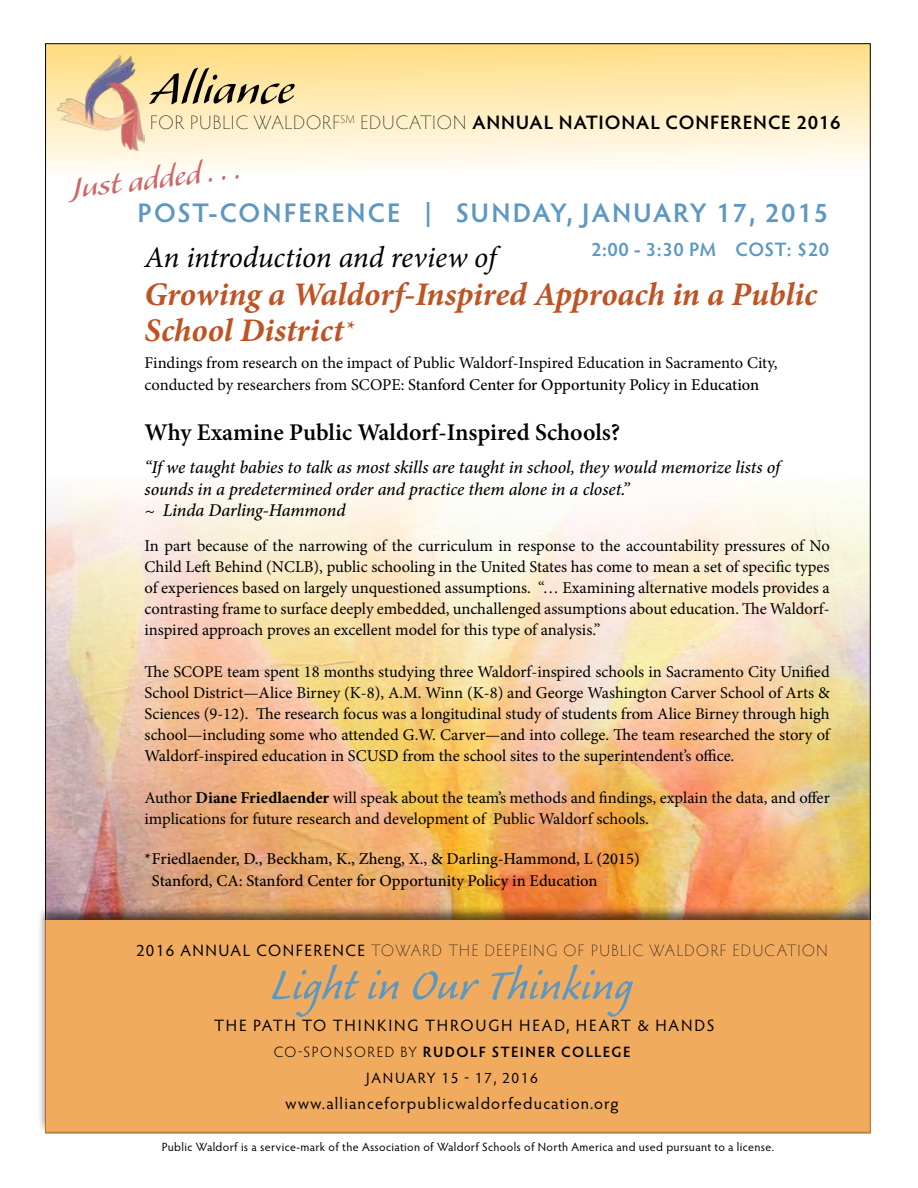
<style>
.page{position:relative;width:918px;height:1188px;background:#fff}
.page>*{position:absolute;margin:0;border:0;box-sizing:border-box;transform-origin:0 0}
.t1{font:55.5px "Caliban Std";letter-spacing:.005em;color:#5c98c2}
.t2{font:54px "Alexa Std";color:#000}
.t3{font:36px "Alexa Std";color:#ce6667}
.t4{font:italic 700 33px/36px "Minion Pro";letter-spacing:-.005em;color:#be5323}
.t5{font:italic 30px "Minion Pro";letter-spacing:-.01em;color:#000}
.t6{font:600 27px "Hypatia Sans Pro";letter-spacing:.07em;color:#5c98c2}
.t7{font:600 24px "Minion Pro";color:#000}
.t8{font:600 19.5px "Hypatia Sans Pro";letter-spacing:.04em;color:#000}
.t9{font:600 19.5px "Hypatia Sans Pro";letter-spacing:.025em;color:#5c98c2}
.t10{font:italic 500 18px/21.6px "Minion Pro";letter-spacing:-.005em;color:#000}
.t11{font:16.5px/21px "Minion Pro";letter-spacing:-.005em;color:#000}
.t12{font:500 16.5px/21.6px "Minion Pro";color:#000}
.t13{font:16.5px "Hypatia Sans Pro";letter-spacing:.085em;color:#000}
.t14{font:200 16.5px "Hypatia Sans Pro";letter-spacing:.085em;color:#000}
.t15{font:16.5px "Hypatia Sans Pro";letter-spacing:.115em;color:#000}
.t16{font:300 15px "Hypatia Sans Pro";letter-spacing:.105em;color:#000}
.t17{font:15px "Hypatia Sans Pro";letter-spacing:.1em;color:#000}
.t18{font:600 15px "Hypatia Sans Pro";color:#000}
.t19{font:12px "Hypatia Sans Pro";letter-spacing:.03em;color:#000}
.s1{font-weight:200}
.s2{font-weight:500}
.s3{font-weight:700}
.s4{font-weight:400}
.s5{font-weight:600}
</style>
<div class="page">
<img style="left:47px;top:483px;width:821px;height:422px">
<div style="left:45px;top:44px;width:825px;height:129px;background:linear-gradient(to bottom,#ffdd82,#fffdf9)"></div>
<img style="left:54px;top:56px;width:90px;height:94px">
<div style="left:37px;top:905px;width:842px;height:231px;background:#000;opacity:.75"></div>
<div style="left:45px;top:920px;width:825px;height:214px;background:#f1ab5f"></div>
<div style="left:871px;top:899px;width:24px;height:245px;background:#fff"></div>
<h2 class="t2" style="left:150px;top:63px;width:145px">Alliance</h2>
<p class="t8" style="left:150px;top:109px;width:692px"><span class="s1">FOR PUBLIC WALDORF</span><sup>SM</sup> <span class="s1">EDUCATION</span> ANNUAL NATIONAL CONFERENCE 2016</p>
<h3 class="t3" style="left:70px;top:172px;width:171px;rotate:-7deg">Just added . . .</h3>
<h3 class="t6" style="left:137px;top:194px;width:692px">POST-CONFERENCE | SUNDAY, JANUARY 17, 2015</h3>
<p class="t9" style="left:591px;top:236px;width:240px">2:00 - 3:30 PM COST: $20</p>
<h3 class="t5" style="left:145px;top:237px;width:353px">An introduction and review of</h3>
<h3 class="t4" style="left:145px;top:276px;width:674px">Growing a Waldorf-Inspired Approach in a Public<br>School District<sup>*</sup></h3>
<p class="t11" style="left:145px;top:352px;width:634px;line-height:21.6px">Findings from research on the impact of Public Waldorf-Inspired Education in Sacramento City, conducted by researchers from SCOPE: <span class="s2">Stanford Center for Opportunity Policy in Education</span></p>
<h3 class="t7" style="left:145px;top:416px;width:477px">Why Examine Public Waldorf-Inspired Schools?</h3>
<p class="t10" style="left:145px;top:457px;width:637px">“If we taught babies to talk as most skills are taught in school, they would memorize lists of sounds in a predetermined order and practice them alone in a closet.”<br>~ Linda Darling-Hammond</p>
<p class="t11" style="left:145px;top:535px;width:687px;text-align:justify">In part because of the narrowing of the curriculum in response to the accountability pressures of No Child Left Behind (NCLB), public schooling in the United States has come to mean a set of specific types of experiences based on largely unquestioned assumptions. “… Examining alternative models provides a contrasting frame to surface deeply embedded, unchallenged assumptions about education. The Waldorf&shy;inspired approach proves an excellent model for this type of analysis.”</p>
<p class="t11" style="left:145px;top:661px;width:687px;text-align:justify">The SCOPE team spent 18 months studying three Waldorf-inspired schools in Sacramento City Unified School District—Alice Birney (K-8), A.M. Winn (K-8) and George Washington Carver School of Arts &amp; Sciences (9-12). The research focus was a longitudinal study of students from Alice Birney through high school—including some who attended G.W. Carver—and into college. The team researched the story of Waldorf-inspired education in SCUSD from the school sites to the superintendent’s office.</p>
<p class="t11" style="left:145px;top:787px;width:687px">Author <span class="s3">Diane Friedlaender</span> will speak about the team’s methods and findings, explain the data, and offer implications for future research and development of Public Waldorf schools.</p>
<p class="t12" style="left:152px;top:848px;width:489px;text-indent:-7px">*Friedlaender, D., Beckham, K., Zheng, X., &amp; Darling-Hammond, L (2015)<br>Stanford, CA: Stanford Center for Opportunity Policy in Education</p>
<p class="t13" style="left:136px;top:940px;width:58px">2016 ANNUA</p>
<p class="t13" style="left:243px;top:940px;width:73px">L CON FEREN</p>
<p class="t14" style="left:346px;top:940px;width:484px"><span class="s4">CE</span> TOWARD THE DEEPEING OF PUBLIC WALDORF EDUCATION</p>
<h1 class="t1" style="left:271px;top:957px;width:363px">Light in Our Thinking</h1>
<p class="t15" style="left:214px;top:1014px;width:502px">The Path to Thinking through Head, Heart &amp; Hands</p>
<p class="t16" style="left:274px;top:1042px;width:194px">CO-SPONSORED BY <span class="s5">RU DOLF</span></p>
<p class="t18" style="left:492px;top:1042px;width:19px">STEINER</p>
<p class="t18" style="left:561px;top:1042px;width:11px">COLLE</p>
<p class="t18" style="left:612px;top:1042px;width:19px">GE</p>
<p class="t17" style="left:366px;top:1068px;width:173px">January 15 - 17, 2016</p>
<p class="t13" style="left:285px;top:1092px;width:335px">www.allianceforpublicwaldorfeducation.org</p>
<p class="t19" style="left:162px;top:1139px;width:614px">Public Waldorf is a service-mark of the Association of Waldorf Schools of North America and used pursuant to a license.</p>
</div>
